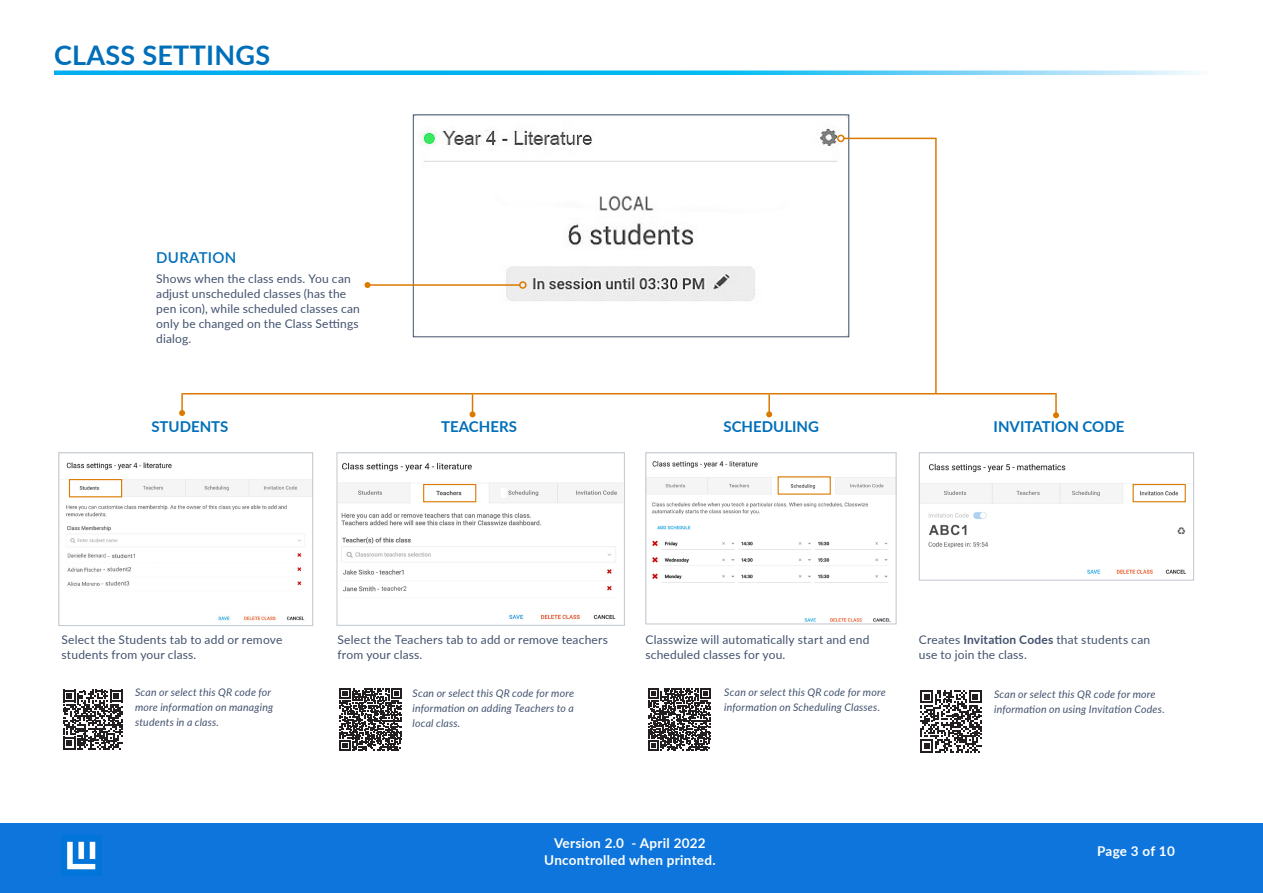
<style>
.page{position:relative;width:1263px;height:893px;background:#fff}
.page>*{position:absolute;margin:0;border:0;box-sizing:border-box;transform-origin:0 0}
.t1{font:700 27px "Lato";letter-spacing:.01em;color:#006fba}
.t2{font:700 15px "Lato";color:#006fba}
.Box_Title_2{font:600 15px "Lato";letter-spacing:.02em;color:#006fba}
.t3{font:700 13.5px/16.2px "Lato";letter-spacing:.02em;color:#fff;text-align:center}
.Paragraph_1_-_Descri{font:12px/15px "Lato";letter-spacing:.015em;color:#42526e}
.Paragraph_Style_2{font:italic 10.5px/15px "Lato";letter-spacing:.02em;color:#42526e}
.s1{font-weight:700}
</style>
<div class="page">
<div style="left:0;top:824px;width:1263px;height:69px;background:#0d75db"></div>
<img style="left:62px;top:835px;width:40px;height:41px">
<img style="left:66px;top:462px;width:245px;height:159px">
<div style="left:58px;top:452px;width:255px;height:174px;border:1px solid #c1c7d0"></div>
<img style="left:339px;top:462px;width:284px;height:158px">
<div style="left:337px;top:452px;width:288px;height:174px;border:1px solid #c1c7d0"></div>
<img style="left:647px;top:461px;width:247px;height:161px">
<div style="left:645px;top:452px;width:251px;height:172px;border:1px solid #c1c7d0"></div>
<img style="left:921px;top:463px;width:271px;height:111px">
<div style="left:919px;top:452px;width:275px;height:128px;border:1px solid #c1c7d0"></div>
<div style="left:69px;top:479px;width:53px;height:18px;border:1px solid #db7901"></div>
<div style="left:423px;top:484px;width:53px;height:18px;border:1px solid #db7901"></div>
<div style="left:1132px;top:484px;width:54px;height:18px;border:1px solid #db7901"></div>
<img style="left:421px;top:128px;width:426px;height:173px">
<div style="left:413px;top:115px;width:436px;height:222px;border:1px solid #42526e"></div>
<hr style="left:844px;top:138px;width:92px;height:1px;background:#db7901">
<div style="left:837px;top:135px;width:7px;height:7px;border:2px solid #db7901;border-radius:50%"></div>
<hr style="left:935px;top:138px;width:2px;height:255px;background:#db7901">
<hr style="left:183px;top:393px;width:874px;height:1px;background:#db7901">
<hr style="left:181px;top:393px;width:2px;height:20px;background:#db7901">
<svg style="left:179px;top:410px;width:6px;height:6px"></svg>
<svg style="left:469px;top:394px;width:6px;height:23px"></svg>
<hr style="left:768px;top:394px;width:2px;height:20px;background:#db7901">
<svg style="left:766px;top:411px;width:6px;height:6px"></svg>
<hr style="left:1055px;top:394px;width:2px;height:21px;background:#db7901">
<svg style="left:1053px;top:412px;width:6px;height:6px"></svg>
<svg style="left:920px;top:690px;width:62px;height:62px"></svg>
<hr style="left:368px;top:284px;width:152px;height:2px;background:#db7901">
<svg style="left:364px;top:282px;width:6px;height:6px"></svg>
<div style="left:519px;top:281px;width:7px;height:8px;border:2px solid #db7901;border-radius:50%"></div>
<svg style="left:63px;top:690px;width:60px;height:59px"></svg>
<svg style="left:340px;top:688px;width:62px;height:63px"></svg>
<svg style="left:648px;top:688px;width:63px;height:63px"></svg>
<svg style="left:54px;top:71px;width:1145px;height:4px;background:#32c0f2"></svg>
<p class="t1" style="left:54px;top:36px;width:218px">CLASS SETTINGS</p>
<p class="Box_Title_2" style="left:156px;top:247px;width:82px">DURATION</p>
<p class="Paragraph_1_-_Descri" style="left:156px;top:270px;width:205px">Shows when the class ends. You can adjust unscheduled classes (has the pen icon), while scheduled classes can only be changed on the Class Settings dialog.</p>
<p class="t2" style="left:151px;top:416px;width:79px">STUDENTS</p>
<p class="t2" style="left:441px;top:416px;width:77px">TEACHERS</p>
<p class="t2" style="left:723px;top:416px;width:97px">SCHEDULING</p>
<p class="t2" style="left:993px;top:416px;width:132px">INVITATION CODE</p>
<p class="Paragraph_1_-_Descri" style="left:645px;top:632px;width:225px">Classwize will automatically start and end scheduled classes for you.</p>
<p class="Paragraph_1_-_Descri" style="left:919px;top:632px;width:233px">Creates <span class="s1">Invitation Codes</span> that students can use to join the class.</p>
<p class="Paragraph_Style_2" style="left:994px;top:687px;width:172px">Scan or select this QR code for more information on using Invitation Codes.</p>
<p class="Paragraph_1_-_Descri" style="left:61px;top:632px;width:222px">Select the Students tab to add or remove students from your class.</p>
<p class="Paragraph_1_-_Descri" style="left:338px;top:632px;width:272px">Select the Teachers tab to add or remove teachers from your class.</p>
<p class="Paragraph_Style_2" style="left:135px;top:685px;width:140px">Scan or select this QR code for more information on managing students in a class.</p>
<p class="Paragraph_Style_2" style="left:413px;top:685px;width:163px;text-align:justify">Scan or select this QR code for more information on adding Teachers to a local class.</p>
<p class="Paragraph_Style_2" style="left:724px;top:684px;width:163px">Scan or select this QR code for more information on Scheduling Classes.</p>
<p class="t3" style="left:544px;top:835px;width:173px">Version 2.0 - April 2022<br>Uncontrolled when printed.</p>
<p class="t3" style="left:1097px;top:842px;width:79px">Page 3 of 10</p>
</div>
